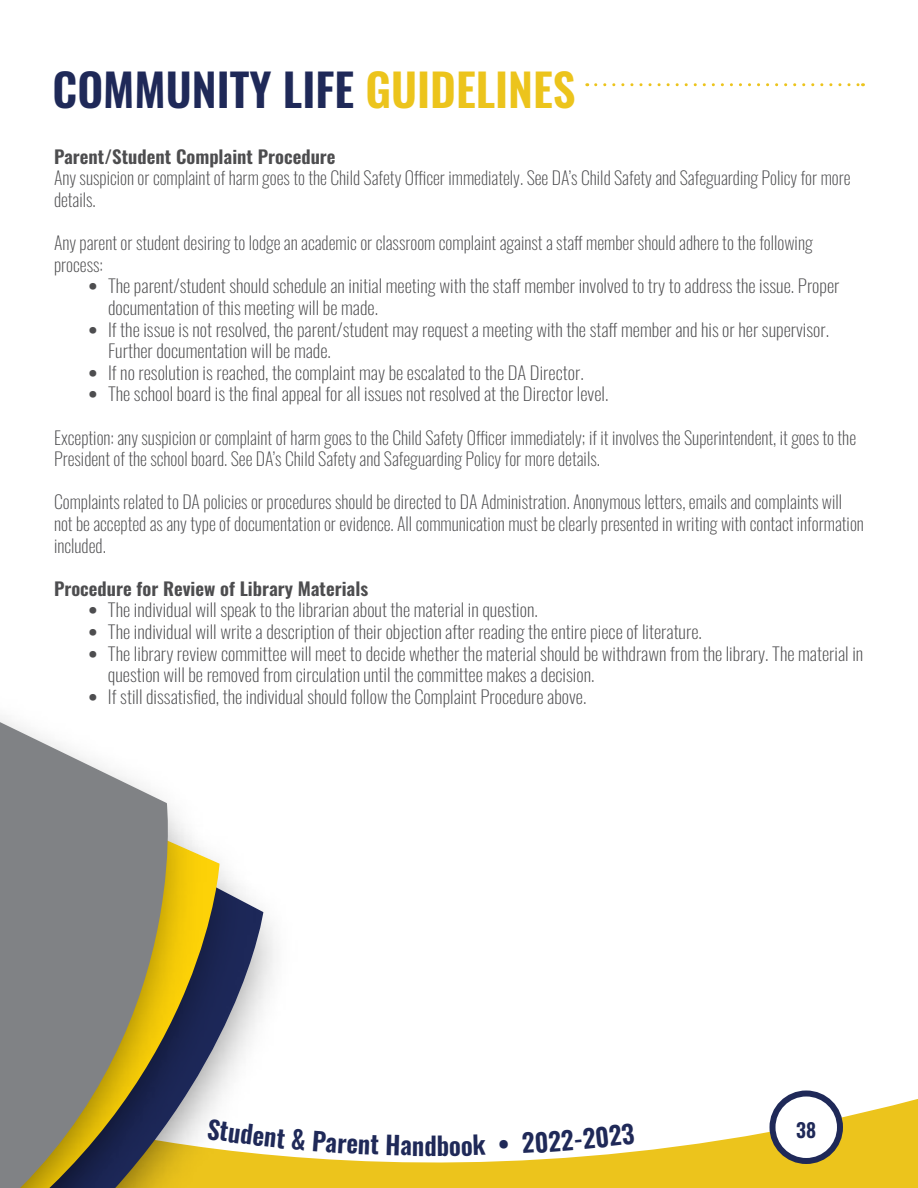
<style>
.page{position:relative;width:918px;height:1188px;background:#fff}
.page>*{position:absolute;margin:0;border:0;box-sizing:border-box;transform-origin:0 0}
.t1{font:600 45px "Oswald";color:#1f2958}
.t2{font:600 25.2px "Oswald";color:#1f2958}
.t3{font:600 19.5px "Oswald";color:#1f2958}
.t4{font:200 18px/21.6px "Oswald";color:#4d4d4f;scale:1.05 1}
.t5{font:200 18px/21.6px "Oswald";color:#4d4d4f}
.t6{font:600 18px "Oswald";color:#4d4d4f;scale:1.05 1}
.s1{color:#ecc41c}
.s2{font-weight:700}
</style>
<div class="page">
<svg style="left:596px;top:83px;width:268px;height:3px"></svg>
<svg style="left:318px;top:1099px;width:600px;height:89px;fill:#ecc41c"></svg>
<img style="left:274px;top:949px;width:44px;height:239px">
<img style="left:223px;top:871px;width:51px;height:317px">
<img style="left:194px;top:844px;width:29px;height:344px">
<svg style="left:0;top:718px;width:194px;height:470px;background:#94907a"></svg>
<div style="left:772px;top:1094px;width:68px;height:67px;background:#fff;border-radius:50%"></div>
<div style="left:770px;top:1090px;width:73px;height:74px;border:6px solid #1f2958;border-radius:50%"></div>
<svg style="left:207px;top:1118px;width:79px;height:31px"></svg>
<svg style="left:292px;top:1129px;width:14px;height:22px"></svg>
<svg style="left:313px;top:1131px;width:110px;height:25px"></svg>
<svg style="left:450px;top:1135px;width:36px;height:21px"></svg>
<svg style="left:500px;top:1123px;width:135px;height:30px"></svg>
<h1 class="t1" style="left:52px;top:49px;width:525px">COMMUNITY LIFE <span class="s1">GUIDELINES</span></h1>
<p class="t6" style="left:54px;top:141px;width:270px">Parent/Student Complaint Procedure</p>
<p class="t5" style="left:54px;top:166px;width:798px">Any suspicion or complaint of harm goes to the Child Safety Officer immediately. See DA’s Child Safety and Safeguarding Policy for more details.</p>
<p class="t5" style="left:54px;top:230px;width:760px">Any parent or student desiring to lodge an academic or classroom complaint against a staff member should adhere to the following process:</p>
<p class="t4" style="left:108px;top:274px;width:698px;text-indent:-20px"><span class="s2">•</span> The parent/student should schedule an initial meeting with the staff member involved to try to address the issue. Proper documentation of this meeting will be made.</p>
<p class="t4" style="left:108px;top:317px;width:688px;text-indent:-20px"><span class="s2">•</span> If the issue is not resolved, the parent/student may request a meeting with the staff member and his or her supervisor.<br>Further documentation will be made.</p>
<p class="t4" style="left:88px;top:360px;width:473px"><span class="s2">•</span> If no resolution is reached, the complaint may be escalated to the DA Director.</p>
<p class="t4" style="left:88px;top:382px;width:497px"><span class="s2">•</span> The school board is the final appeal for all issues not resolved at the Director level.</p>
<p class="t5" style="left:54px;top:425px;width:804px">Exception: any suspicion or complaint of harm goes to the Child Safety Officer immediately; if it involves the Superintendent, it goes to the<br>President of the school board. See DA’s Child Safety and Safeguarding Policy for more details.</p>
<p class="t5" style="left:54px;top:490px;width:811px">Complaints related to DA policies or procedures should be directed to DA Administration. Anonymous letters, emails and complaints will not be accepted as any type of documentation or evidence. All communication must be clearly presented in writing with contact information included.</p>
<p class="t6" style="left:54px;top:573px;width:301px">Procedure for Review of Library Materials</p>
<p class="t4" style="left:88px;top:598px;width:429px"><span class="s2">•</span> The individual will speak to the librarian about the material in question.</p>
<p class="t4" style="left:88px;top:619px;width:586px"><span class="s2">•</span> The individual will write a description of their objection after reading the entire piece of literature.</p>
<p class="t4" style="left:108px;top:641px;width:721px;text-indent:-20px"><span class="s2">•</span> The library review committee will meet to decide whether the material should be withdrawn from the library. The material in question will be removed from circulation until the committee makes a decision.</p>
<p class="t4" style="left:88px;top:684px;width:476px"><span class="s2">•</span> If still dissatisfied, the individual should follow the Complaint Procedure above.</p>
<h2 class="t2" style="left:424px;top:1123px;width:27px">db</h2>
<p class="t3" style="left:796px;top:1113px;width:21px">38</p>
</div>
